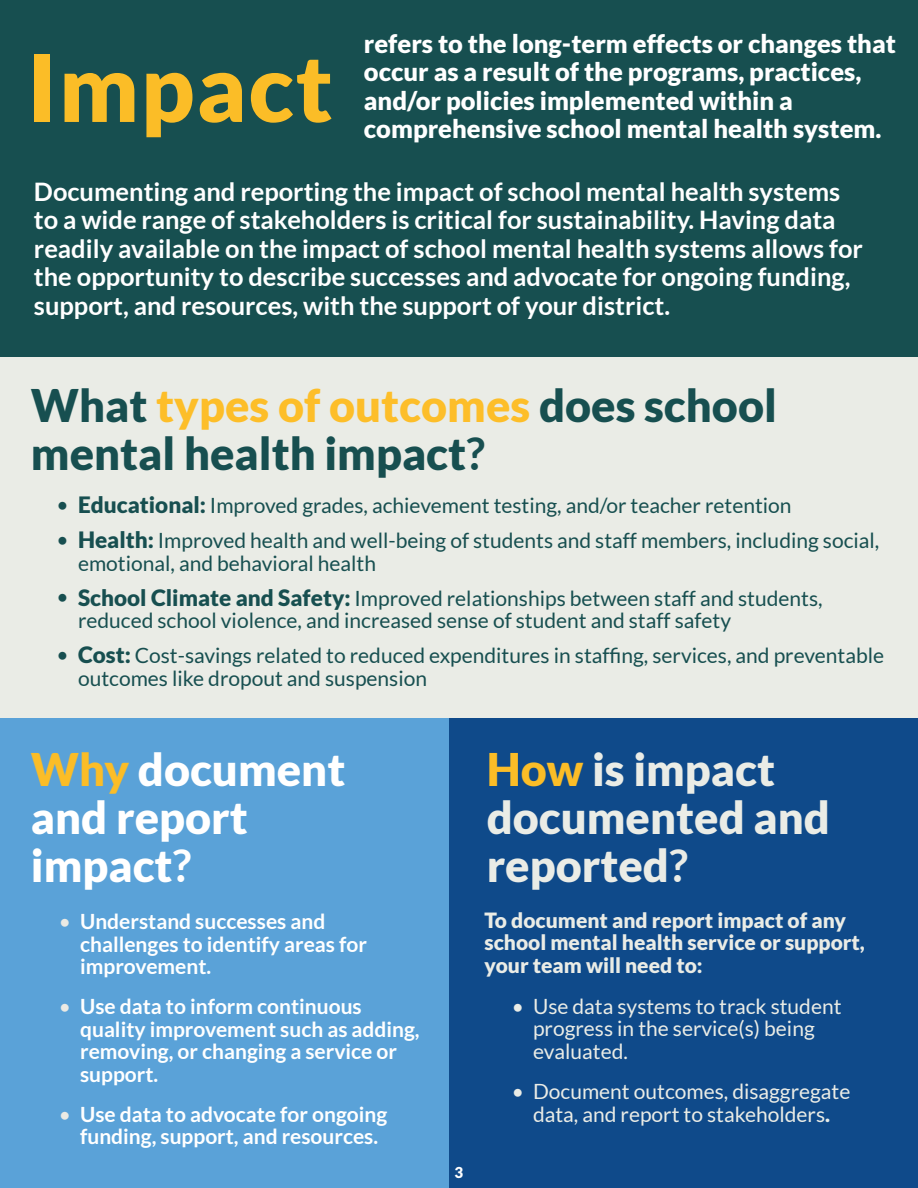
<style>
.page{position:relative;width:918px;height:1188px;background:#fff}
.page>*{position:absolute;margin:0;border:0;box-sizing:border-box;transform-origin:0 0}
.t1{font:900 93px "Lato";letter-spacing:.02em;color:#fbbd27}
.t2{font:900 45px/48px "Lato";color:#174f50}
.t3{font:900 45px/48px "Lato";color:#eaece6}
.t4{font:900 45px/48px "Lato";color:#fff}
.t5{font:700 25.5px/28.5px "Lato";color:#fff}
.t6{font:900 25.5px/28.5px "Lato";color:#fff}
.t7{font:21px/22.5px "Lato";color:#174f50}
.t8{font:700 21px/22.5px "Lato";color:#fff}
.t9{font:21px/22.5px "Lato";color:#eaece6}
.t10{font:900 21px/22.5px "Lato";color:#eaece6}
.t11{font:900 15px "Lato";color:#fff}
.s1{color:#fdbe29}
.s2{font-weight:700}
.s3{font-weight:900;font-size:22.5px}
.s4{color:#fbbd27}
.s5{font-weight:400;color:#ebeae4}
.s6{font-weight:900}
</style>
<div class="page">
<div style="left:438px;top:718px;width:480px;height:470px;background:#0f4a8a"></div>
<div style="left:0;top:356px;width:917px;height:362px;background:#eaece6"></div>
<div style="left:0;top:0;width:918px;height:356px;background:#174f50"></div>
<div style="left:0;top:718px;width:448px;height:470px;background:#5aa2d8"></div>
<p class="t6" style="left:364px;top:29px;width:534px">refers to the long-term effects or changes that occur as a result of the programs, practices, and/or policies implemented within a comprehensive school mental health system.</p>
<p class="t5" style="left:34px;top:177px;width:831px">Documenting and reporting the impact of school mental health systems to a wide range of stakeholders is critical for sustainability. Having data readily available on the impact of school mental health systems allows for the opportunity to describe successes and advocate for ongoing funding, support, and resources, with the support of your district.</p>
<p class="t1" style="left:27px;top:33px;width:307px">Impact</p>
<p class="t2" style="left:31px;top:381px;width:748px">What <span class="s1">types of outcomes</span> does school mental health impact<span class="s2">?</span></p>
<p class="t7" style="left:57px;top:494px;width:737px">• <span class="s3">Educational:</span> Improved grades, achievement testing, and/or teacher retention</p>
<p class="t7" style="left:78px;top:529px;width:803px;text-indent:-21px">• <span class="s3">Health:</span> Improved health and well-being of students and staff members, including social, emotional, and behavioral health</p>
<p class="t7" style="left:78px;top:587px;width:746px;text-indent:-21px">• <span class="s3">School Climate and Safety:</span> Improved relationships between staff and students, reduced school violence, and increased sense of student and staff safety</p>
<p class="t7" style="left:78px;top:644px;width:808px;text-indent:-21px">• <span class="s3">Cost:</span> Cost-savings related to reduced expenditures in staffing, services, and preventable outcomes like dropout and suspension</p>
<p class="t4" style="left:31px;top:744px;width:316px"><span class="s4">Why</span> document and report impact<span class="s2">?</span></p>
<p class="t8" style="left:80px;top:910px;width:288px;text-indent:-21px"><span class="s5">•</span> Understand successes and challenges to identify areas for improvement.</p>
<p class="t8" style="left:80px;top:995px;width:341px;text-indent:-21px"><span class="s5">•</span> Use data to inform continuous quality improvement such as adding, removing, or changing a service or support.</p>
<p class="t8" style="left:59px;top:1103px;width:330px;text-align:center"><span class="s5">•</span> Use data to advocate for ongoing funding, support, and resources.</p>
<p class="t11" style="left:455px;top:1163px;width:10px">3</p>
<p class="t3" style="left:487px;top:744px;width:345px"><span class="s4">How</span> is impact documented and reported<span class="s2">?</span></p>
<p class="t10" style="left:484px;top:908px;width:382px">To document and report impact of any school mental health service or support, your team will need to:</p>
<p class="t9" style="left:533px;top:995px;width:310px;text-indent:-21px">• Use data systems to track student progress in the service(s) being evaluated.</p>
<p class="t9" style="left:512px;top:1080px;width:340px;text-align:center">• Document outcomes, disaggregate data, and report to stakeholders<span class="s6">.</span></p>
</div>
